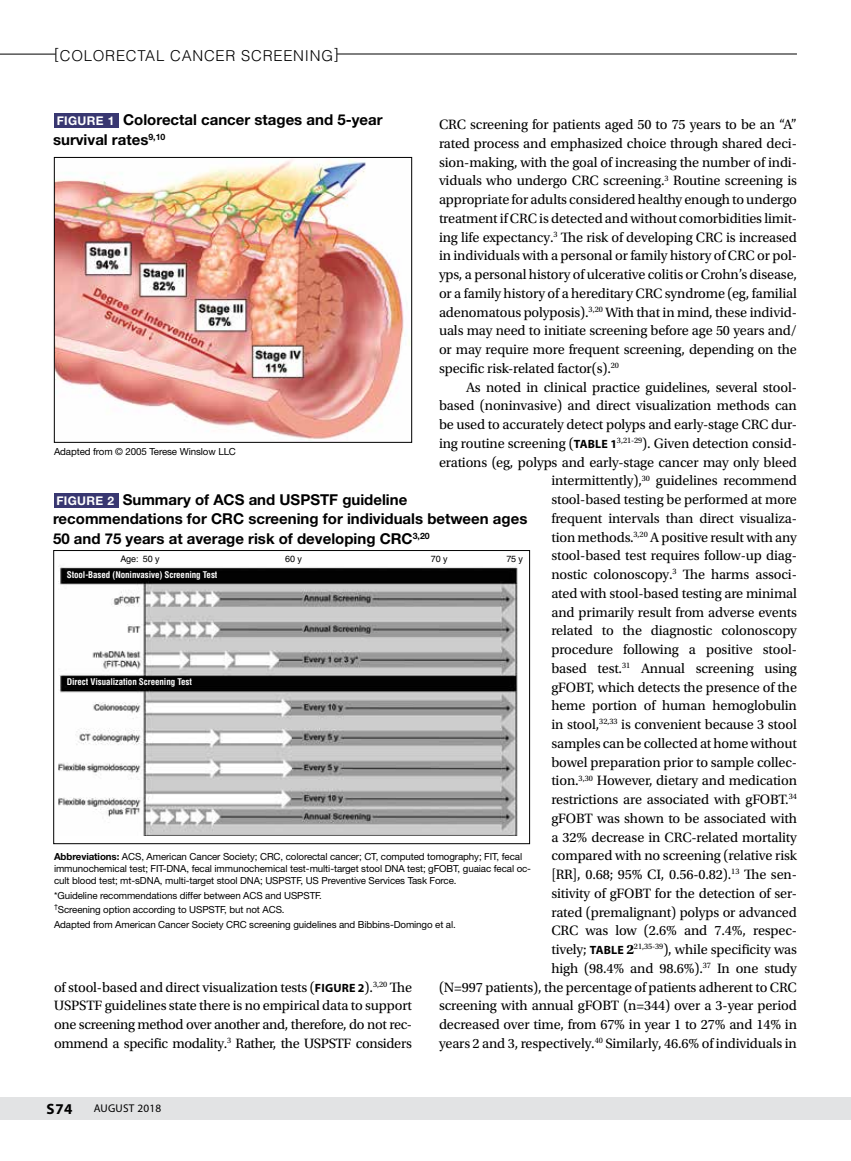
<style>
.page{position:relative;width:851px;height:1161px;background:#fff}
.page>*{position:absolute;margin:0;border:0;box-sizing:border-box;transform-origin:0 0}
.t1{font:700 15px/19.5px "Helvetica Neue LT Std";color:#000}
.t2{font:300 15px "Helvetica LT Std";letter-spacing:.05em;color:#000}
.t3{font:700 15px "Myriad Pro";color:#000}
.t4{font:14.25px/18.8px "Utopia Std";letter-spacing:-.01em;color:#000;text-align:justify}
.t5{font:11.25px "Myriad Pro";letter-spacing:.02em;color:#000}
.t6{font:9.75px/12px "Helvetica Neue LT Std";letter-spacing:-.01em;color:#000}
.t7{font:700 condensed 9px "Helvetica LT Std";letter-spacing:-.01em;color:#fff}
.t8{font:9px "Helvetica LT Std";letter-spacing:-.01em;color:#000}
.s1{font-size:12px;color:#fff}
.s2{font-family:"Myriad Pro";font-weight:700;font-size:12px}
.s3{font-weight:700}
</style>
<div class="page">
<div style="left:0;top:1097px;width:850px;height:22px;background:#e2e3e4"></div>
<hr style="left:0;top:54px;width:56px;height:1px;background:#000">
<hr style="left:337px;top:54px;width:459px;height:1px;background:#000">
<img style="left:56px;top:160px;width:354px;height:280px">
<div style="left:54px;top:157px;width:358px;height:286px;border:1px solid #000"></div>
<div style="left:54px;top:113px;width:64px;height:15px;background:#383771"></div>
<img style="left:58px;top:567px;width:460px;height:268px">
<div style="left:53px;top:550px;width:477px;height:294px;border:1px solid #000"></div>
<div style="left:54px;top:493px;width:64px;height:15px;background:#383771"></div>
<p class="t2" style="left:54px;top:46px;width:286px">[COLORECTAL CANCER SCREENING]</p>
<p class="t1" style="left:53px;top:110px;width:331px"><span class="s1">FIGURE 1</span> Colorectal cancer stages and 5-year survival rates<sup>9,10</sup></p>
<p class="t4" style="left:439px;top:115px;width:359px">CRC screening for patients aged 50 to 75 years to be an “A” rated process and emphasized choice through shared deci&shy;sion-making, with the goal of increasing the number of indi&shy;viduals who undergo CRC screening.<sup>3</sup> Routine screening is appropriate for adults considered healthy enough to undergo treatment if CRC is detected and without comorbidities limit&shy;ing life expectancy.<sup>3</sup> The risk of developing CRC is increased in individuals with a personal or family history of CRC or pol&shy;yps, a personal history of ulcerative colitis or Crohn’s disease, or a family history of a hereditary CRC syndrome (eg, familial adenomatous polyposis).<sup>3,20</sup> With that in mind, these individ&shy;uals may need to initiate screening before age 50 years and/ or may require more frequent screening, depending on the specific risk-related factor(s).<sup>20</sup></p>
<p class="t4" style="left:439px;top:378px;width:359px;text-align:right">As noted in clinical practice guidelines, several stool&shy;based (noninvasive) and direct visualization methods can be used to accurately detect polyps and early-stage CRC dur&shy;ing routine screening (<span class="s2">TABLE 1</span><sup>3,21-29</sup>). Given detection consid&shy;erations (eg, polyps and early-stage cancer may only bleed intermittently),<sup>30</sup> guidelines recommend<br>stool-based testing be performed at more<br>frequent intervals than direct visualiza-<br>tion methods.<sup>3,20</sup> A positive result with any<br>stool-based test requires follow-up diag-<br>nostic colonoscopy.<sup>3</sup> The harms associ-<br>ated with stool-based testing are minimal<br>and primarily result from adverse events<br>related to the diagnostic colonoscopy<br>procedure following a positive stool-<br>based test.<sup>31</sup> Annual screening using<br>gFOBT, which detects the presence of the<br>heme portion of human hemoglobulin<br>in stool,<sup>32,33</sup> is convenient because 3 stool<br>samples can be collected at home without<br>bowel preparation prior to sample collec-<br>tion.<sup>3,30</sup> However, dietary and medication<br>restrictions are associated with gFOBT.<sup>34<br></sup>gFOBT was shown to be associated with<br>a 32% decrease in CRC-related mortality<br>compared with no screening (relative risk<br>[RR], 0.68; 95% CI, 0.56-0.82).<sup>13</sup> The sen-<br>sitivity of gFOBT for the detection of ser-<br>rated (premalignant) polyps or advanced<br>CRC was low (2.6% and 7.4%, respec-<br>tively; <span class="s2">TABLE</span> <span class="s3">2</span><sup>21,35-39</sup>), while specificity was<br>high (98.4% and 98.6%).<sup>37</sup> In one study<br>(N=997 patients), the percentage of patients adherent to CRC screening with annual gFOBT (n=344) over a 3-year period decreased over time, from 67% in year 1 to 27% and 14% in years 2 and 3, respectively.<sup>40</sup> Similarly, 46.6% of individuals in</p>
<p class="t6" style="left:54px;top:445px;width:183px">Adapted from © 2005 Terese Winslow LLC</p>
<p class="t1" style="left:53px;top:489px;width:476px"><span class="s1">FIGURE 2</span> Summary of ACS and USPSTF guideline recommendations for CRC screening for individuals between ages<br>50 and 75 years at average risk of developing CRC<sup>3,20</sup></p>
<p class="t8" style="left:120px;top:554px;width:41px">Age: 50 y</p>
<p class="t8" style="left:285px;top:554px;width:18px">60 y</p>
<p class="t8" style="left:431px;top:554px;width:18px">70 y</p>
<p class="t8" style="left:506px;top:554px;width:18px">75 y</p>
<p class="t7" style="left:67px;top:569px;width:152px">Stool-Based (Noninvasive) Screening Test</p>
<p class="t7" style="left:67px;top:676px;width:127px">Direct Visualization Screening Test</p>
<p class="t6" style="left:54px;top:850px;width:478px"><span class="s3">Abbreviations:</span> ACS, American Cancer Society; CRC, colorectal cancer; CT, computed tomography; FIT, fecal immunochemical test; FIT-DNA, fecal immunochemical test-multi-target stool DNA test; gFOBT, guaiac fecal oc&shy;cult blood test; mt-sDNA, multi-target stool DNA; USPSTF, US Preventive Services Task Force.</p>
<p class="t6" style="left:54px;top:889px;width:403px;line-height:14.1px">*Guideline recommendations differ between ACS and USPSTF.<br><sup>†</sup>Screening option according to USPSTF, but not ACS.<br>Adapted from American Cancer Society CRC screening guidelines and Bibbins-Domingo et al.</p>
<p class="t4" style="left:54px;top:978px;width:359px">of stool-based and direct visualization tests (<span class="s2">FIGURE 2</span>).<sup>3,20</sup> The USPSTF guidelines state there is no empirical data to support one screening method over another and, therefore, do not rec&shy;ommend a specific modality.<sup>3</sup> Rather, the USPSTF considers</p>
<p class="t3" style="left:47px;top:1099px;width:27px">S74</p>
<p class="t5" style="left:94px;top:1102px;width:69px">AUGUST 2018</p>
</div>
